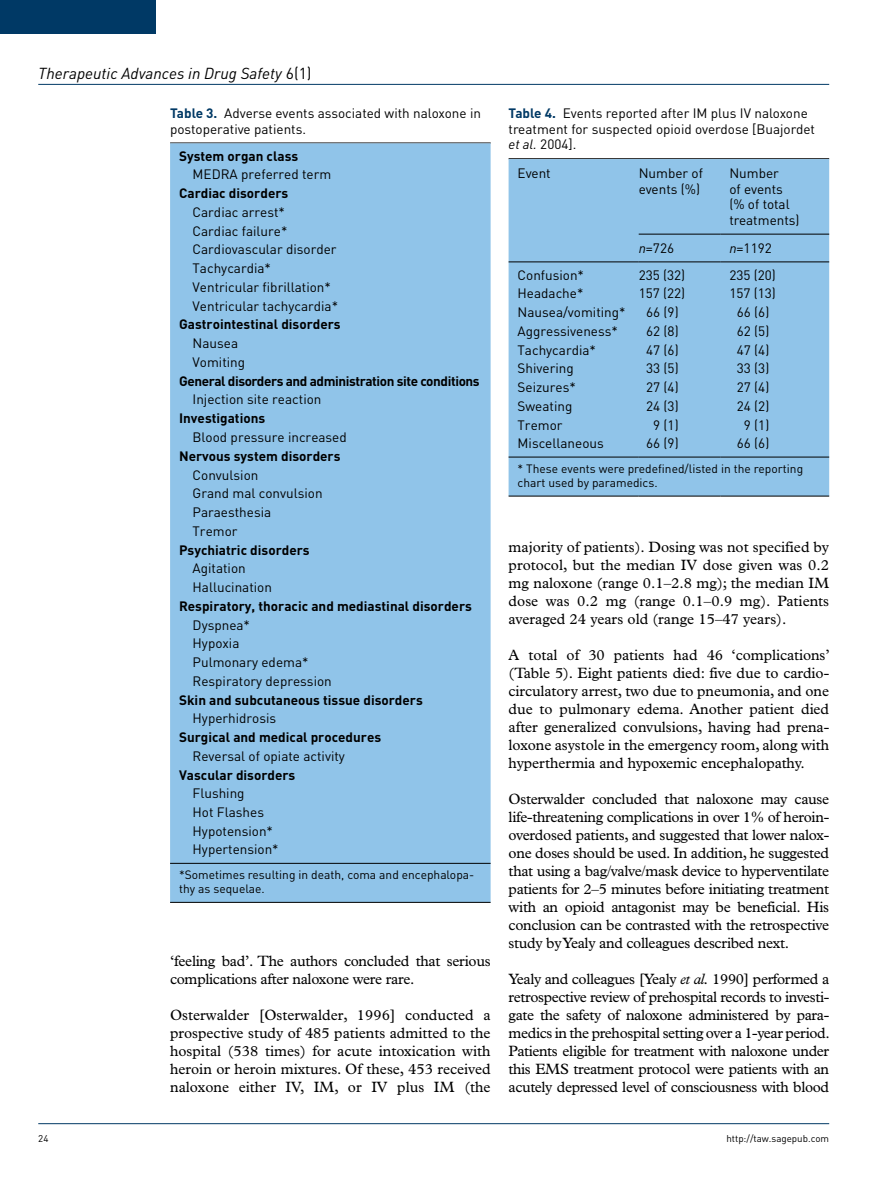
<style>
.page{position:relative;width:893px;height:1191px;background:#fff}
.page>*{position:absolute;margin:0;border:0;box-sizing:border-box;transform-origin:0 0}
.t1{font:italic 15.75px "DIN";color:#000}
.t2{font:15px/18px "Plantin Std";letter-spacing:-.02em;color:#000;text-align:justify}
.t3{font:13.5px/18.8px "DIN";color:#000}
.t4{font:700 13.5px "DIN";color:#000}
.t5{font:700 13.5px "DIN";letter-spacing:-.03em;color:#000}
.t6{font:12px/14.2px "DIN";color:#000}
.t7{font:9.75px "DIN";color:#000}
.s1{font-style:normal}
.s2{font-weight:700;color:#003965}
.s3{font-style:italic}
</style>
<div class="page">
<hr style="left:38px;top:84px;width:791px;height:1px;background:#003965">
<hr style="left:38px;top:1123px;width:791px;height:1px;background:#003965">
<div style="left:0;top:0;width:155px;height:34px;background:#003965"></div>
<div style="left:170px;top:143px;width:321px;height:759px;background:#90c4e9"></div>
<hr style="left:170px;top:863px;width:321px;height:1px;background:#000">
<hr style="left:170px;top:902px;width:321px;height:1px;background:#000">
<hr style="left:509px;top:158px;width:320px;height:1px;background:#000">
<div style="left:509px;top:159px;width:320px;height:337px;background:#90c4e9"></div>
<hr style="left:509px;top:261px;width:130px;height:1px;background:#000">
<hr style="left:639px;top:261px;width:81px;height:1px;background:#000">
<hr style="left:720px;top:261px;width:109px;height:1px;background:#000">
<hr style="left:639px;top:234px;width:81px;height:1px;background:#000">
<hr style="left:720px;top:234px;width:109px;height:1px;background:#000">
<hr style="left:509px;top:457px;width:130px;height:1px;background:#000">
<hr style="left:639px;top:457px;width:81px;height:1px;background:#000">
<hr style="left:720px;top:457px;width:109px;height:1px;background:#000">
<hr style="left:509px;top:496px;width:130px;height:1px;background:#000">
<hr style="left:639px;top:496px;width:81px;height:1px;background:#000">
<hr style="left:720px;top:496px;width:109px;height:1px;background:#000">
<p class="t1" style="left:38px;top:63px;width:275px">Therapeutic Advances in Drug Safety <span class="s1">6(1)</span></p>
<p class="t3" style="left:170px;top:105px;width:312px;line-height:15.8px"><span class="s2">Table 3.</span> Adverse events associated with naloxone in postoperative patients.</p>
<p class="t4" style="left:179px;top:147px;width:121px">System organ class</p>
<p class="t3" style="left:193px;top:165px;width:140px">MEDRA preferred term</p>
<p class="t4" style="left:179px;top:184px;width:111px">Cardiac disorders</p>
<p class="t3" style="left:193px;top:202px;width:147px">Cardiac arrest*<br>Cardiac failure*<br>Cardiovascular disorder<br>Tachycardia*<br>Ventricular fibrillation*<br>Ventricular tachycardia*</p>
<p class="t4" style="left:179px;top:316px;width:163px">Gastrointestinal disorders</p>
<p class="t3" style="left:193px;top:334px;width:54px">Nausea<br>Vomiting</p>
<p class="t5" style="left:179px;top:372px;width:302px">General disorders and administration site conditions</p>
<p class="t3" style="left:193px;top:390px;width:130px">Injection site reaction</p>
<p class="t4" style="left:179px;top:409px;width:88px">Investigations</p>
<p class="t3" style="left:193px;top:427px;width:156px">Blood pressure increased</p>
<p class="t4" style="left:179px;top:447px;width:163px">Nervous system disorders</p>
<p class="t3" style="left:193px;top:465px;width:132px">Convulsion<br>Grand mal convulsion<br>Paraesthesia<br>Tremor</p>
<p class="t4" style="left:179px;top:541px;width:132px">Psychiatric disorders</p>
<p class="t3" style="left:193px;top:559px;width:81px">Agitation<br>Hallucination</p>
<p class="t4" style="left:179px;top:597px;width:294px">Respiratory, thoracic and mediastinal disorders</p>
<p class="t3" style="left:193px;top:615px;width:141px">Dyspnea*<br>Hypoxia<br>Pulmonary edema*<br>Respiratory depression</p>
<p class="t4" style="left:179px;top:691px;width:245px">Skin and subcutaneous tissue disorders</p>
<p class="t3" style="left:193px;top:709px;width:85px">Hyperhidrosis</p>
<p class="t4" style="left:179px;top:728px;width:204px">Surgical and medical procedures</p>
<p class="t3" style="left:193px;top:746px;width:154px">Reversal of opiate activity</p>
<p class="t4" style="left:179px;top:766px;width:118px">Vascular disorders</p>
<p class="t3" style="left:193px;top:784px;width:88px">Flushing<br>Hot Flashes<br>Hypotension*<br>Hypertension*</p>
<p class="t6" style="left:179px;top:867px;width:297px">*Sometimes resulting in death, coma and encephalopa&shy;thy as sequelae.</p>
<p class="t2" style="left:170px;top:952px;width:322px">‘feeling bad’. The authors concluded that serious complications after naloxone were rare.</p>
<p class="t2" style="left:170px;top:1006px;width:322px">Osterwalder [Osterwalder, 1996] conducted a prospective study of 485 patients admitted to the hospital (538 times) for acute intoxication with heroin or heroin mixtures. Of these, 453 received naloxone either IV, IM, or IV plus IM (the</p>
<p class="t3" style="left:509px;top:105px;width:308px;line-height:15.8px"><span class="s2">Table 4.</span> Events reported after IM plus IV naloxone treatment for suspected opioid overdose [Buajordet <span class="s3">et al.</span> 2004].</p>
<p class="t3" style="left:518px;top:163px;width:35px">Event</p>
<p class="t3" style="left:639px;top:165px;width:66px;line-height:15.8px">Number of events (%)</p>
<p class="t3" style="left:729px;top:165px;width:72px;line-height:15.8px">Number<br>of events (% of total treatments)</p>
<p class="t3" style="left:639px;top:238px;width:37px"><span class="s3">n</span>=726</p>
<p class="t3" style="left:729px;top:238px;width:44px"><span class="s3">n</span>=1192</p>
<p class="t3" style="left:518px;top:265px;width:68px">Confusion*</p>
<p class="t3" style="left:639px;top:265px;width:48px">235 (32)</p>
<p class="t3" style="left:729px;top:265px;width:48px">235 (20)</p>
<p class="t3" style="left:518px;top:284px;width:67px">Headache*</p>
<p class="t3" style="left:639px;top:284px;width:48px">157 (22)</p>
<p class="t3" style="left:729px;top:284px;width:48px">157 (13)</p>
<p class="t3" style="left:518px;top:302px;width:109px">Nausea/vomiting*</p>
<p class="t3" style="left:646px;top:302px;width:34px">66 (9)</p>
<p class="t3" style="left:737px;top:302px;width:34px">66 (6)</p>
<p class="t3" style="left:518px;top:321px;width:102px">Aggressiveness*</p>
<p class="t3" style="left:646px;top:321px;width:34px">62 (8)</p>
<p class="t3" style="left:737px;top:321px;width:34px">62 (5)</p>
<p class="t3" style="left:518px;top:340px;width:80px">Tachycardia*</p>
<p class="t3" style="left:646px;top:340px;width:34px">47 (6)</p>
<p class="t3" style="left:737px;top:340px;width:34px">47 (4)</p>
<p class="t3" style="left:518px;top:359px;width:58px">Shivering</p>
<p class="t3" style="left:646px;top:359px;width:34px">33 (5)</p>
<p class="t3" style="left:737px;top:359px;width:34px">33 (3)</p>
<p class="t3" style="left:518px;top:377px;width:60px">Seizures*</p>
<p class="t3" style="left:646px;top:377px;width:34px">27 (4)</p>
<p class="t3" style="left:737px;top:377px;width:34px">27 (4)</p>
<p class="t3" style="left:518px;top:396px;width:56px">Sweating</p>
<p class="t3" style="left:646px;top:396px;width:34px">24 (3)</p>
<p class="t3" style="left:737px;top:396px;width:34px">24 (2)</p>
<p class="t3" style="left:518px;top:415px;width:46px">Tremor</p>
<p class="t3" style="left:653px;top:415px;width:27px">9 (1)</p>
<p class="t3" style="left:744px;top:415px;width:27px">9 (1)</p>
<p class="t3" style="left:518px;top:433px;width:88px">Miscellaneous</p>
<p class="t3" style="left:646px;top:433px;width:34px">66 (9)</p>
<p class="t3" style="left:737px;top:433px;width:34px">66 (6)</p>
<p class="t6" style="left:518px;top:461px;width:287px">* These events were predefined/listed in the reporting chart used by paramedics.</p>
<p class="t2" style="left:509px;top:538px;width:322px">majority of patients). Dosing was not specified by protocol, but the median IV dose given was 0.2 mg naloxone (range 0.1–2.8 mg); the median IM dose was 0.2 mg (range 0.1–0.9 mg). Patients averaged 24 years old (range 15–47 years).</p>
<p class="t2" style="left:509px;top:646px;width:323px">A total of 30 patients had 46 ‘complications’ (Table 5). Eight patients died: five due to cardio&shy;circulatory arrest, two due to pneumonia, and one due to pulmonary edema. Another patient died after generalized convulsions, having had prena&shy;loxone asystole in the emergency room, along with hyperthermia and hypoxemic encephalopathy.</p>
<p class="t2" style="left:509px;top:790px;width:322px">Osterwalder concluded that naloxone may cause life-threatening complications in over 1% of heroin&shy;overdosed patients, and suggested that lower nalox&shy;one doses should be used. In addition, he suggested that using a bag/valve/mask device to hyperventilate patients for 2–5 minutes before initiating treatment with an opioid antagonist may be beneficial. His conclusion can be contrasted with the retrospective study by Yealy and colleagues described next.</p>
<p class="t2" style="left:509px;top:970px;width:323px">Yealy and colleagues [Yealy <span class="s3">et al.</span> 1990] performed a retrospective review of prehospital records to investi&shy;gate the safety of naloxone administered by para&shy;medics in the prehospital setting over a 1-year period.<br>Patients eligible for treatment with naloxone under this EMS treatment protocol were patients with an acutely depressed level of consciousness with blood</p>
<p class="t7" style="left:38px;top:1132px;width:12px">24</p>
<p class="t7" style="left:726px;top:1132px;width:104px">http://taw.sagepub.com</p>
</div>
